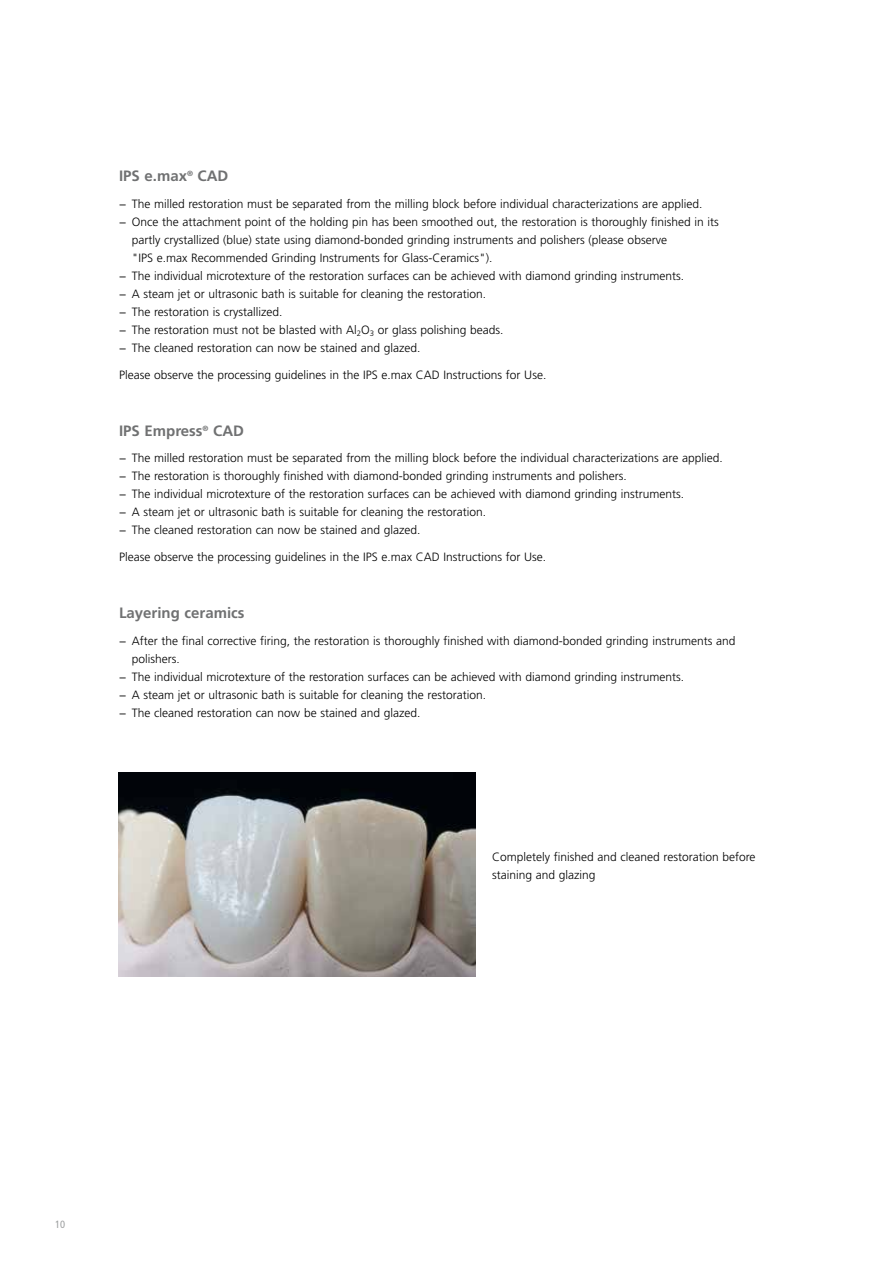
<style>
.page{position:relative;width:893px;height:1263px;background:#fff}
.page>*{position:absolute;margin:0;border:0;box-sizing:border-box;transform-origin:0 0}
.t1{font:700 15px "Frutiger";color:#707172}
.t2{font:300 12px/18px "Frutiger";color:#000}
.t3{font:condensed 10.5px "Frutiger";color:#9c9e9f}
</style>
<div class="page">
<img style="left:118px;top:773px;width:357px;height:204px">
<p class="t1" style="left:119px;top:167px;width:111px">IPS e.max<sup>®</sup> CAD</p>
<p class="t2" style="left:119px;top:195px;width:585px">− The milled restoration must be separated from the milling block before individual characterizations are applied.</p>
<p class="t2" style="left:119px;top:213px;width:601px">− Once the attachment point of the holding pin has been smoothed out, the restoration is thoroughly finished in its</p>
<p class="t2" style="left:132px;top:231px;width:537px">partly crystallized (blue) state using diamond-bonded grinding instruments and polishers (please observe</p>
<p class="t2" style="left:132px;top:249px;width:362px">"IPS e.max Recommended Grinding Instruments for Glass-Ceramics").</p>
<p class="t2" style="left:119px;top:267px;width:567px">− The individual microtexture of the restoration surfaces can be achieved with diamond grinding instruments.</p>
<p class="t2" style="left:119px;top:285px;width:368px">− A steam jet or ultrasonic bath is suitable for cleaning the restoration.</p>
<p class="t2" style="left:119px;top:303px;width:165px">− The restoration is crystallized.</p>
<p class="t2" style="left:119px;top:321px;width:386px">− The restoration must not be blasted with Al<sub>2</sub>O<sub>3</sub> or glass polishing beads.</p>
<p class="t2" style="left:119px;top:339px;width:303px">− The cleaned restoration can now be stained and glazed.</p>
<p class="t2" style="left:119px;top:366px;width:429px">Please observe the processing guidelines in the IPS e.max CAD Instructions for Use.</p>
<p class="t1" style="left:119px;top:422px;width:126px">IPS Empress<sup>®</sup> CAD</p>
<p class="t2" style="left:119px;top:449px;width:605px">− The milled restoration must be separated from the milling block before the individual characterizations are applied. − The restoration is thoroughly finished with diamond-bonded grinding instruments and polishers.<br>− The individual microtexture of the restoration surfaces can be achieved with diamond grinding instruments.<br>− A steam jet or ultrasonic bath is suitable for cleaning the restoration.<br>− The cleaned restoration can now be stained and glazed.</p>
<p class="t2" style="left:119px;top:548px;width:429px">Please observe the processing guidelines in the IPS e.max CAD Instructions for Use.</p>
<p class="t1" style="left:119px;top:604px;width:127px">Layering ceramics</p>
<p class="t2" style="left:119px;top:632px;width:618px">− After the final corrective firing, the restoration is thoroughly finished with diamond-bonded grinding instruments and</p>
<p class="t2" style="left:132px;top:650px;width:50px">polishers.</p>
<p class="t2" style="left:119px;top:668px;width:567px">− The individual microtexture of the restoration surfaces can be achieved with diamond grinding instruments.</p>
<p class="t2" style="left:119px;top:686px;width:368px">− A steam jet or ultrasonic bath is suitable for cleaning the restoration.</p>
<p class="t2" style="left:119px;top:704px;width:303px">− The cleaned restoration can now be stained and glazed.</p>
<p class="t2" style="left:492px;top:848px;width:265px">Completely finished and cleaned restoration before staining and glazing</p>
<p class="t3" style="left:55px;top:1218px;width:12px">10</p>
</div>
